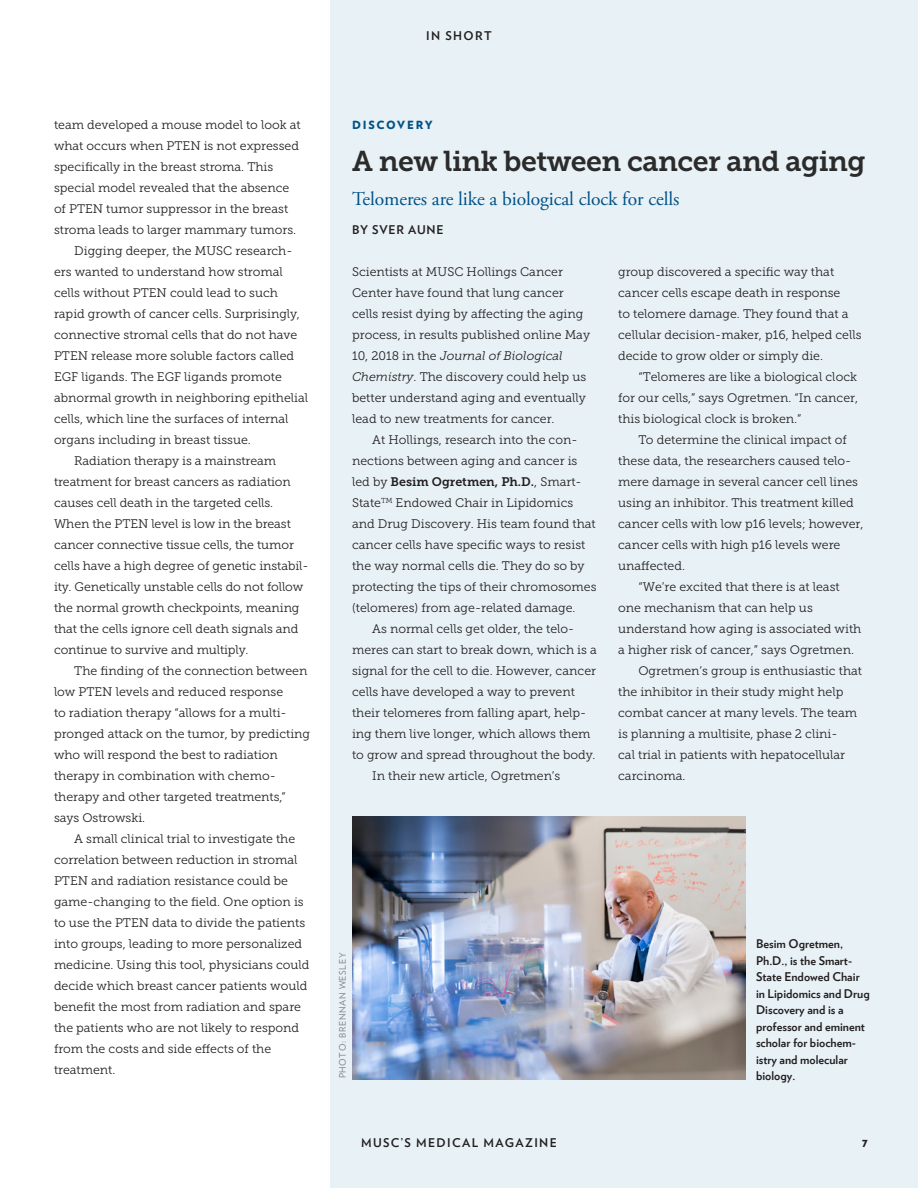
<style>
.page{position:relative;width:918px;height:1188px;background:#fff}
.page>*{position:absolute;margin:0;border:0;box-sizing:border-box;transform-origin:0 0}
.InShort_Hed_Medium{font:28.5px "Museo Slab 700";letter-spacing:-.02em;color:#2b2b2b}
.InShort_Dek{font:19.5px "Adobe Garamond Pro";letter-spacing:-.005em;color:#005187}
.Text_Indent_Museo_30{font:12.3px/21px "Museo Slab 300";color:#231f20}
.TEXT_INDENT{font:12.3px/21px "Museo Slab 300";color:#231f20}
.Text_NoIndent{font:12.3px/21px "Museo Slab 300";color:#231f20}
.Byline_Left{font:700 12px/16.5px "Verlag";color:#231f20}
.Byline_Left-2{font:700 12px "Verlag";letter-spacing:.115em;color:#231f20}
.Byline_Left-3{font:700 12px "Verlag";letter-spacing:.065em;color:#231f20}
.t1{font:900 12px "Verlag";color:#231f20}
.InShort_Kicker{font:900 11.25px "Verlag";letter-spacing:.15em;color:#005187}
.Photocredit{font:9px "Verlag";letter-spacing:.075em;color:#808285}
.s1{font-style:italic}
.s2{font-family:"Museo Slab 700"}
</style>
<div class="page">
<div style="left:331px;top:0;width:587px;height:1188px;background:#e8f2f6"></div>
<img style="left:352px;top:817px;width:394px;height:262px">
<p class="Byline_Left" style="left:426px;top:27px;width:67px">IN SHORT</p>
<p class="Text_Indent_Museo_30" style="left:54px;top:114px;width:248px">team developed a mouse model to look at</p>
<p class="InShort_Kicker" style="left:352px;top:116px;width:82px">DISCOVERY</p>
<p class="Text_Indent_Museo_30" style="left:54px;top:135px;width:247px">what occurs when PTEN is not expressed specifically in the breast stroma. This special model revealed that the absence of PTEN tumor suppressor in the breast stroma leads to larger mammary tumors.</p>
<p class="Text_Indent_Museo_30" style="left:54px;top:240px;width:256px;text-indent:20px">Digging deeper, the MUSC research&shy;ers wanted to understand how stromal cells without PTEN could lead to such rapid growth of cancer cells. Surprisingly, connective stromal cells that do not have PTEN release more soluble factors called EGF ligands. The EGF ligands promote abnormal growth in neighboring epithelial cells, which line the surfaces of internal organs including in breast tissue.</p>
<p class="Text_Indent_Museo_30" style="left:54px;top:450px;width:256px;text-indent:20px">Radiation therapy is a mainstream treatment for breast cancers as radiation causes cell death in the targeted cells.<br>When the PTEN level is low in the breast cancer connective tissue cells, the tumor cells have a high degree of genetic instabil&shy;ity. Genetically unstable cells do not follow the normal growth checkpoints, meaning that the cells ignore cell death signals and continue to survive and multiply.</p>
<p class="Text_Indent_Museo_30" style="left:54px;top:660px;width:258px;text-indent:20px">The finding of the connection between low PTEN levels and reduced response<br>to radiation therapy “allows for a multi&shy;pronged attack on the tumor, by predicting who will respond the best to radiation therapy in combination with chemo&shy;therapy and other targeted treatments,” says Ostrowski.</p>
<p class="Text_Indent_Museo_30" style="left:54px;top:828px;width:257px;text-indent:20px">A small clinical trial to investigate the correlation between reduction in stromal PTEN and radiation resistance could be game-changing to the field. One option is to use the PTEN data to divide the patients into groups, leading to more personalized medicine. Using this tool, physicians could decide which breast cancer patients would benefit the most from radiation and spare the patients who are not likely to respond from the costs and side effects of the treatment.</p>
<p class="InShort_Hed_Medium" style="left:352px;top:145px;width:515px">A new link between cancer and aging</p>
<p class="InShort_Dek" style="left:352px;top:187px;width:329px">Telomeres are like a biological clock for cells</p>
<p class="Byline_Left-3" style="left:352px;top:220px;width:93px">BY SVER AUNE</p>
<p class="Text_NoIndent" style="left:352px;top:261px;width:240px">Scientists at MUSC Hollings Cancer Center have found that lung cancer cells resist dying by affecting the aging process, in results published online May 10, 2018 in the <span class="s1">Journal of Biological Chemistry</span>. The discovery could help us better understand aging and eventually lead to new treatments for cancer.</p>
<p class="TEXT_INDENT" style="left:352px;top:429px;width:246px;text-indent:20px">At Hollings, research into the con&shy;nections between aging and cancer is led by <span class="s2">Besim Ogretmen, Ph.D.</span>, Smart-State<sup>TM</sup> Endowed Chair in Lipidomics and Drug Discovery. His team found that cancer cells have specific ways to resist the way normal cells die. They do so by protecting the tips of their chromosomes (telomeres) from age-related damage.</p>
<p class="TEXT_INDENT" style="left:352px;top:618px;width:246px;text-indent:20px">As normal cells get older, the telo&shy;meres can start to break down, which is a signal for the cell to die. However, cancer cells have developed a way to prevent their telomeres from falling apart, help&shy;ing them live longer, which allows them to grow and spread throughout the body.</p>
<p class="TEXT_INDENT" style="left:372px;top:765px;width:189px">In their new article, Ogretmen’s</p>
<p class="TEXT_INDENT" style="left:618px;top:261px;width:245px">group discovered a specific way that cancer cells escape death in response<br>to telomere damage. They found that a cellular decision-maker, p16, helped cells decide to grow older or simply die.</p>
<p class="TEXT_INDENT" style="left:618px;top:366px;width:242px;text-align:justify;text-indent:20px">“Telomeres are like a biological clock for our cells,” says Ogretmen. “In cancer, this biological clock is broken.”</p>
<p class="TEXT_INDENT" style="left:618px;top:429px;width:247px;text-indent:20px">To determine the clinical impact of these data, the researchers caused telo&shy;mere damage in several cancer cell lines using an inhibitor. This treatment killed cancer cells with low p16 levels; however, cancer cells with high p16 levels were unaffected.</p>
<p class="TEXT_INDENT" style="left:618px;top:576px;width:245px;text-indent:20px">“We’re excited that there is at least one mechanism that can help us understand how aging is associated with a higher risk of cancer,” says Ogretmen.</p>
<p class="TEXT_INDENT" style="left:618px;top:660px;width:246px;text-indent:20px">Ogretmen’s group is enthusiastic that the inhibitor in their study might help combat cancer at many levels. The team is planning a multisite, phase 2 clini-<br>cal trial in patients with hepatocellular carcinoma.</p>
<p class="Byline_Left" style="left:756px;top:935px;width:115px">Besim Ogretmen,<br>Ph.D., is the Smart-<br>State Endowed Chair in Lipidomics and Drug<br>Discovery and is a professor and eminent scholar for biochem&shy;istry and molecular biology.</p>
<p class="Photocredit" style="left:336px;top:1078px;width:127px;rotate:-90deg">PHOTO: BRENNAN WESLEY</p>
<p class="Byline_Left-2" style="left:361px;top:1133px;width:197px">MUSC’S MEDICAL MAGAZINE</p>
<p class="t1" style="left:862px;top:1132px;width:7px">7</p>
</div>
